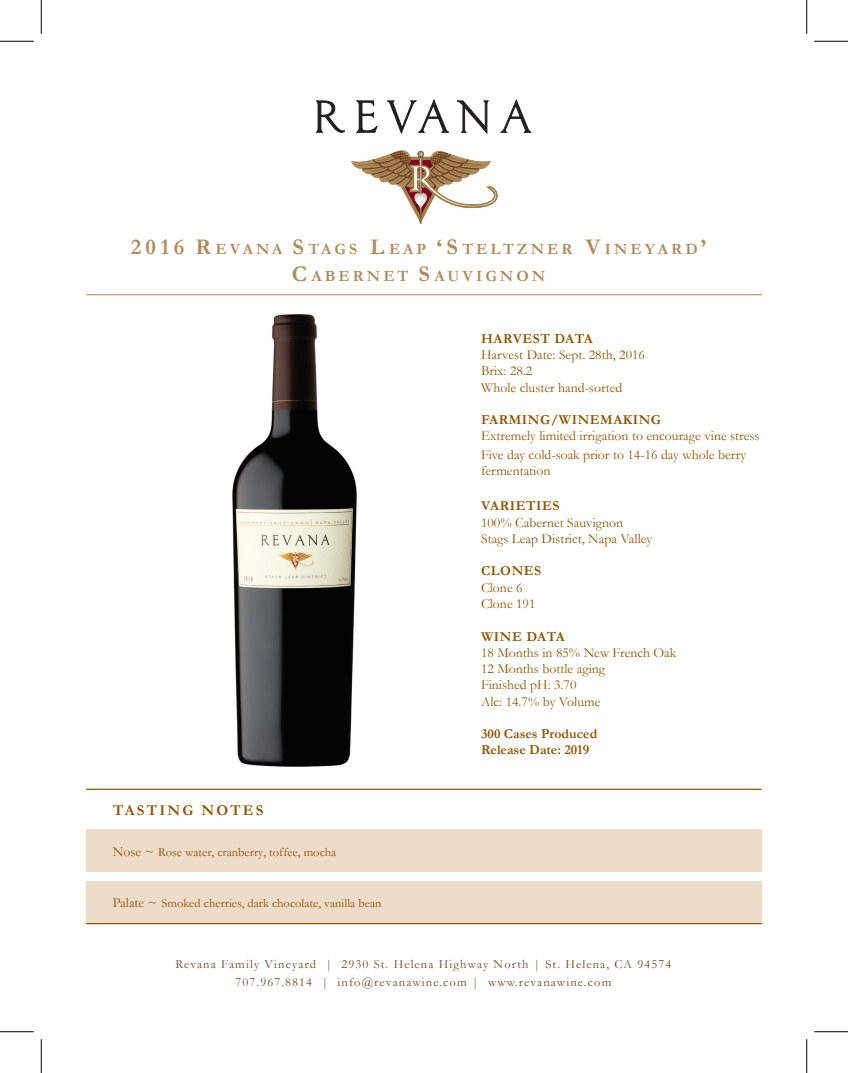
<style>
.page{position:relative;width:848px;height:1073px;background:#fff}
.page>*{position:absolute;margin:0;border:0;box-sizing:border-box;transform-origin:0 0}
.t1{font:700 15.75px/27px "Garamond";letter-spacing:.195em;color:#b08c5b;text-align:center}
.t2{font:700 15px "Garamond";letter-spacing:.15em;color:#905500}
.t3{font:13.75px/16.2px "Garamond";color:#905500}
.t4{font:700 13.75px "Garamond";letter-spacing:.04em;color:#905500}
.t5{font:700 13.75px/16.2px "Garamond";color:#905500}
.t6{font:12.5px/17.5px "Garamond";letter-spacing:.09em;color:#6f4725;text-align:center}
.t7{font:12.5px "Garamond";color:#905500}
.s1{font-size:22.5px}
.s2{font-size:13.75px}
</style>
<div class="page">
<div style="left:86px;top:880px;width:675px;height:43px;background:#eddcc9"></div>
<hr style="left:86px;top:788px;width:675px;height:2px;background:#905500">
<div style="left:86px;top:829px;width:675px;height:42px;background:#eddcc9"></div>
<hr style="left:86px;top:923px;width:675px;height:1px;background:#905500">
<hr style="left:86px;top:294px;width:676px;height:1px;background:#b08c5b">
<svg style="left:316px;top:100px;width:29px;height:33px"></svg>
<svg style="left:355px;top:100px;width:134px;height:33px"></svg>
<svg style="left:500px;top:100px;width:31px;height:33px"></svg>
<svg style="left:351px;top:150px;width:147px;height:74px"></svg>
<img style="left:232px;top:314px;width:125px;height:453px">
<hr style="left:0;top:41px;width:34px;height:1px;background:#000">
<hr style="left:814px;top:41px;width:34px;height:1px;background:#000">
<hr style="left:0;top:1031px;width:34px;height:1px;background:#000">
<hr style="left:814px;top:1031px;width:34px;height:1px;background:#000">
<hr style="left:41px;top:0;width:1px;height:34px;background:#000">
<hr style="left:41px;top:1039px;width:1px;height:33px;background:#000">
<hr style="left:806px;top:0;width:1px;height:34px;background:#000">
<hr style="left:806px;top:1039px;width:1px;height:33px;background:#000">
<p class="t1" style="left:131px;top:236px;width:577px"><span class="s1">2016 R</span>EVANA <span class="s1">S</span>TAGS <span class="s1">L</span>EAP <span class="s1">‘S</span>TELTZNER <span class="s1">V</span>INEYARD<span class="s1">’<br>C</span>ABERNET <span class="s1">S</span>AUVIGNON</p>
<p class="t2" style="left:113px;top:799px;width:152px">TASTING NOTES</p>
<p class="t7" style="left:113px;top:843px;width:225px"><span class="s2">Nose ~</span> Rose water, cranberry, toffee, mocha</p>
<p class="t7" style="left:113px;top:895px;width:270px"><span class="s2">Palate ~</span> Smoked cherries, dark chocolate, vanilla bean</p>
<p class="t4" style="left:481px;top:329px;width:113px">HARVEST DATA</p>
<p class="t3" style="left:481px;top:346px;width:165px">Harvest Date: Sept. 28th, 2016<br>Brix: 28.2<br>Whole cluster hand-sorted</p>
<p class="t4" style="left:481px;top:410px;width:181px">FARMING/WINEMAKING</p>
<p class="t3" style="left:481px;top:426px;width:280px;line-height:18.8px">Extremely limited irrigation to encourage vine stress<br>Five day cold-soak prior to 14-16 day whole berry</p>
<p class="t3" style="left:481px;top:462px;width:71px">fermentation</p>
<p class="t4" style="left:481px;top:497px;width:80px">VARIETIES</p>
<p class="t3" style="left:481px;top:514px;width:173px">100% Cabernet Sauvignon<br>Stags Leap District, Napa Valley</p>
<p class="t4" style="left:481px;top:562px;width:62px">CLONES</p>
<p class="t3" style="left:481px;top:579px;width:56px">Clone 6<br>Clone 191</p>
<p class="t4" style="left:481px;top:627px;width:85px">WINE DATA</p>
<p class="t3" style="left:481px;top:644px;width:197px">18 Months in 85% New French Oak<br>12 Months bottle aging<br>Finished pH: 3.70<br>Alc: 14.7% by Volume</p>
<p class="t5" style="left:481px;top:725px;width:118px">300 Cases Produced<br>Release Date: 2019</p>
<p class="t6" style="left:175px;top:955px;width:497px">Revana Family Vineyard | 2930 St. Helena Highway North | St. Helena, CA 94574<br>707.967.8814 | info@revanawine.com | www.revanawine.com</p>
</div>
